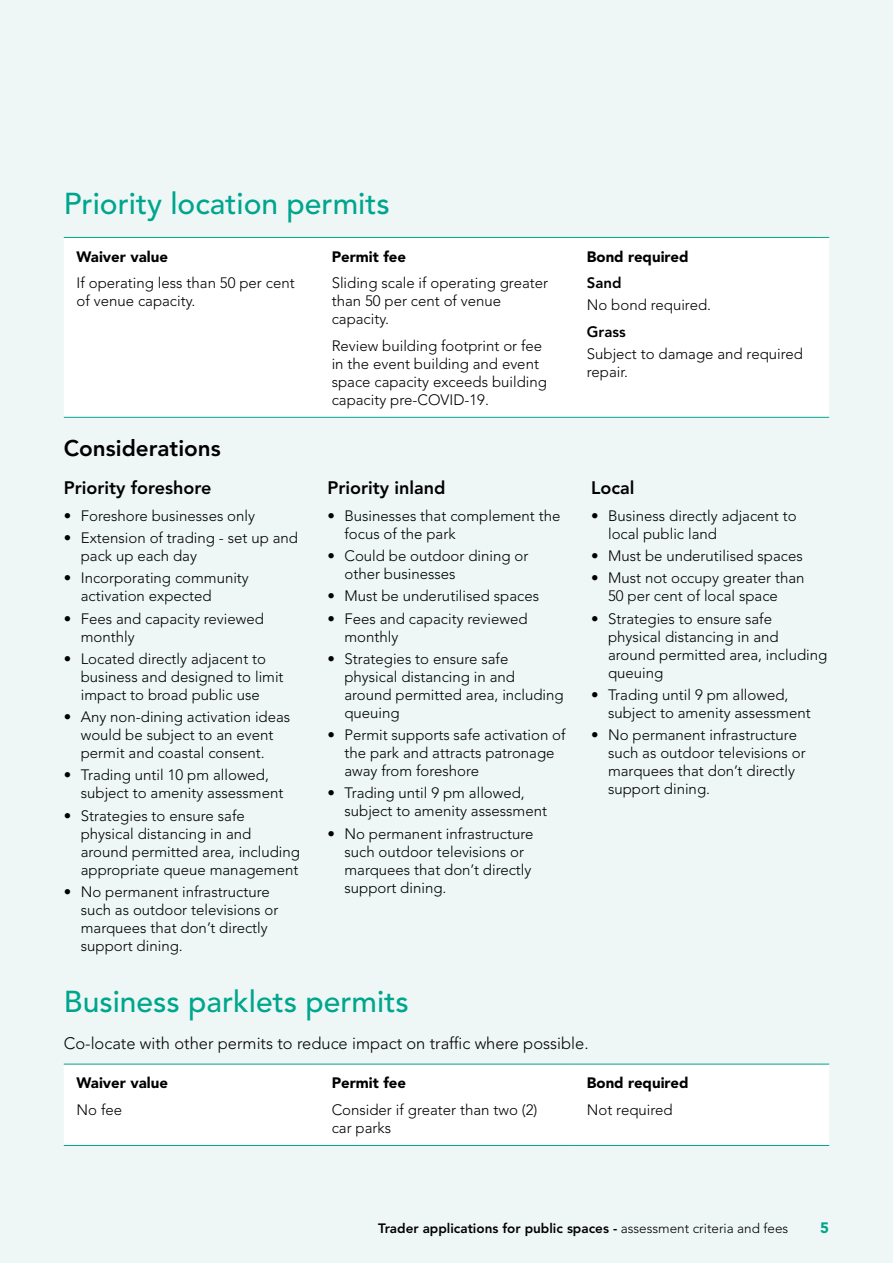
<style>
.page{position:relative;width:893px;height:1263px;background:#eef7f5}
.page>*{position:absolute;margin:0;border:0;box-sizing:border-box;transform-origin:0 0}
.t1{font:500 30px "Avenir LT Std";color:#00a58d}
.t2{font:800 22.5px "Avenir LT Std";color:#000}
.t3{font:800 18px "Avenir LT Std";color:#000}
.t4{font:300 16.5px "Avenir LT Std";color:#000}
.t5{font:300 15px/18px "Avenir LT Std";color:#000}
.t6{font:900 15px "Avenir LT Std";color:#000}
.t7{font:800 15px "Avenir LT Std";color:#000}
.t8{font:900 15px "Avenir LT Std";color:#00a58d}
.t9{font:800 13.5px "Avenir LT Std";color:#000}
.s1{font-weight:300}
</style>
<div class="page">
<div style="left:64px;top:238px;width:765px;height:179px;background:#fff"></div>
<hr style="left:64px;top:237px;width:255px;height:1px;background:#00a58d">
<hr style="left:319px;top:237px;width:255px;height:1px;background:#00a58d">
<hr style="left:574px;top:237px;width:255px;height:1px;background:#00a58d">
<hr style="left:64px;top:417px;width:255px;height:1px;background:#00a58d">
<hr style="left:319px;top:417px;width:255px;height:1px;background:#00a58d">
<hr style="left:574px;top:417px;width:255px;height:1px;background:#00a58d">
<div style="left:64px;top:1065px;width:765px;height:80px;background:#fff"></div>
<hr style="left:64px;top:1064px;width:255px;height:1px;background:#00a58d">
<hr style="left:319px;top:1064px;width:255px;height:1px;background:#00a58d">
<hr style="left:574px;top:1064px;width:255px;height:1px;background:#00a58d">
<hr style="left:64px;top:1145px;width:255px;height:1px;background:#00a58d">
<hr style="left:319px;top:1145px;width:255px;height:1px;background:#00a58d">
<hr style="left:574px;top:1145px;width:255px;height:1px;background:#00a58d">
<h1 class="t1" style="left:64px;top:186px;width:328px">Priority location permits</h1>
<p class="t6" style="left:77px;top:247px;width:93px">Waiver value</p>
<p class="t5" style="left:77px;top:274px;width:220px">If operating less than 50 per cent of venue capacity.</p>
<p class="t6" style="left:332px;top:247px;width:76px">Permit fee</p>
<p class="t5" style="left:332px;top:274px;width:218px">Sliding scale if operating greater than 50 per cent of venue capacity.</p>
<p class="t5" style="left:332px;top:336px;width:217px">Review building footprint or fee in the event building and event space capacity exceeds building capacity pre-COVID-19.</p>
<h2 class="t2" style="left:64px;top:435px;width:159px">Considerations</h2>
<p class="t3" style="left:64px;top:477px;width:149px">Priority foreshore</p>
<p class="t5" style="left:64px;top:507px;width:193px">• Foreshore businesses only</p>
<p class="t5" style="left:81px;top:529px;width:219px;text-indent:-17px">• Extension of trading - set up and pack up each day</p>
<p class="t5" style="left:81px;top:569px;width:170px;text-indent:-17px">• Incorporating community activation expected</p>
<p class="t5" style="left:81px;top:609px;width:185px;text-indent:-17px">• Fees and capacity reviewed monthly</p>
<p class="t5" style="left:81px;top:650px;width:204px;text-indent:-17px">• Located directly adjacent to business and designed to limit impact to broad public use</p>
<p class="t5" style="left:64px;top:708px;width:228px;text-align:center">• Any non-dining activation ideas would be subject to an event permit and coastal consent.</p>
<p class="t5" style="left:81px;top:766px;width:204px;text-indent:-17px">• Trading until 10 pm allowed, subject to amenity assessment</p>
<p class="t5" style="left:81px;top:806px;width:221px;text-indent:-17px">• Strategies to ensure safe physical distancing in and around permitted area, including appropriate queue management</p>
<p class="t5" style="left:81px;top:883px;width:199px;text-indent:-17px">• No permanent infrastructure such as outdoor televisions or marquees that don’t directly support dining.</p>
<p class="t3" style="left:327px;top:477px;width:120px">Priority inland</p>
<p class="t5" style="left:344px;top:507px;width:217px;text-indent:-17px">• Businesses that complement the focus of the park</p>
<p class="t5" style="left:344px;top:547px;width:186px;text-indent:-17px">• Could be outdoor dining or other businesses</p>
<p class="t5" style="left:327px;top:587px;width:213px">• Must be underutilised spaces</p>
<p class="t5" style="left:344px;top:609px;width:185px;text-indent:-17px">• Fees and capacity reviewed monthly</p>
<p class="t5" style="left:344px;top:650px;width:221px;text-indent:-17px">• Strategies to ensure safe physical distancing in and around permitted area, including queuing</p>
<p class="t5" style="left:344px;top:726px;width:223px;text-indent:-17px">• Permit supports safe activation of the park and attracts patronage away from foreshore</p>
<p class="t5" style="left:344px;top:784px;width:204px;text-indent:-17px">• Trading until 9 pm allowed, subject to amenity assessment</p>
<p class="t5" style="left:344px;top:824px;width:190px;text-indent:-17px">• No permanent infrastructure such outdoor televisions or marquees that don’t directly support dining.</p>
<p class="t6" style="left:587px;top:247px;width:103px">Bond required</p>
<p class="t7" style="left:587px;top:274px;width:36px">Sand</p>
<p class="t5" style="left:587px;top:296px;width:126px">No bond required.</p>
<p class="t7" style="left:587px;top:323px;width:40px">Grass</p>
<p class="t5" style="left:587px;top:345px;width:218px">Subject to damage and required repair.</p>
<p class="t3" style="left:591px;top:477px;width:45px">Local</p>
<p class="t5" style="left:608px;top:507px;width:190px;text-indent:-17px">• Business directly adjacent to local public land</p>
<p class="t5" style="left:591px;top:547px;width:213px">• Must be underutilised spaces</p>
<p class="t5" style="left:608px;top:569px;width:198px;text-indent:-17px">• Must not occupy greater than<br>50 per cent of local space</p>
<p class="t5" style="left:608px;top:609px;width:221px;text-indent:-17px">• Strategies to ensure safe physical distancing in and around permitted area, including queuing</p>
<p class="t5" style="left:608px;top:686px;width:204px;text-indent:-17px">• Trading until 9 pm allowed, subject to amenity assessment</p>
<p class="t5" style="left:608px;top:726px;width:199px;text-indent:-17px">• No permanent infrastructure such as outdoor televisions or marquees that don’t directly support dining.</p>
<h1 class="t1" style="left:64px;top:985px;width:346px">Business parklets permits</h1>
<p class="t4" style="left:64px;top:1034px;width:526px">Co-locate with other permits to reduce impact on traffic where possible.</p>
<p class="t6" style="left:77px;top:1074px;width:93px">Waiver value</p>
<p class="t5" style="left:77px;top:1100px;width:47px">No fee</p>
<p class="t6" style="left:332px;top:1074px;width:76px">Permit fee</p>
<p class="t5" style="left:332px;top:1100px;width:207px">Consider if greater than two (2) car parks</p>
<p class="t6" style="left:587px;top:1074px;width:103px">Bond required</p>
<p class="t5" style="left:587px;top:1100px;width:87px">Not required</p>
<p class="t9" style="left:378px;top:1220px;width:412px">Trader applications for public spaces - <span class="s1">assessment criteria and fees</span></p>
<p class="t8" style="left:820px;top:1219px;width:10px">5</p>
</div>
